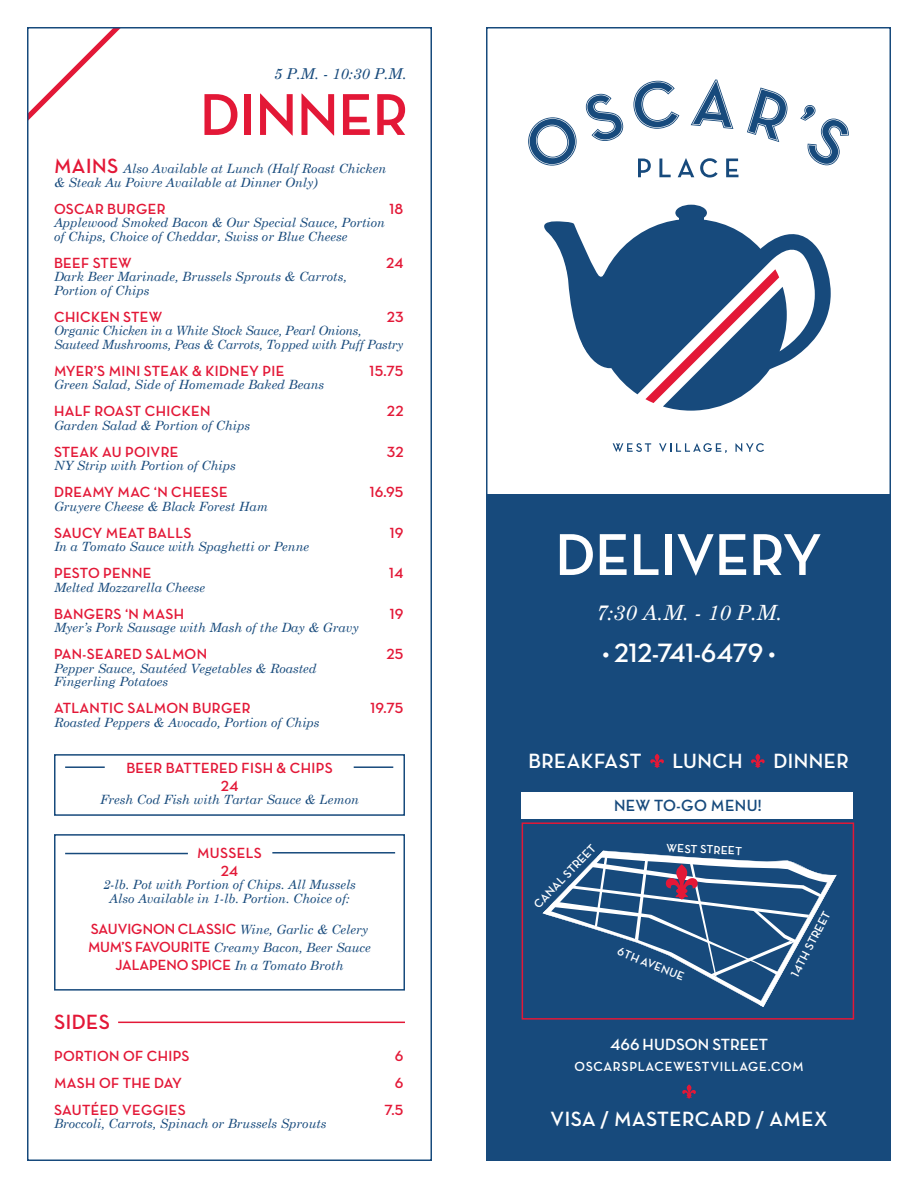
<style>
.page{position:relative;width:918px;height:1188px;background:#fff}
.page>*{position:absolute;margin:0;border:0;box-sizing:border-box;transform-origin:0 0}
.t1{font:60px "Neutra Disp Exp Bold Alt";color:#fff}
.t2{font:60px "Neutra Disp Exp Bold Alt";color:#e31837}
.t3{font:27px "Neutra Disp Exp Bold Alt";color:#fff}
.t4{font:21px "Neutra Disp Exp Bold Alt";letter-spacing:.025em;color:#fff}
.t5{font:italic 21px "Century Schoolbook";color:#fff}
.t6{font:21px "Neutra Disp Exp Bold Alt";letter-spacing:.025em;color:#e31837}
.t7{font:16.5px "Neutra Disp Exp Bold Alt";color:#fff}
.t8{font:16.5px "Neutra Disp Exp Bold Alt";letter-spacing:.025em;color:#174a7c}
.t9{font:15px/18px "Neutra Disp Exp Bold Alt";letter-spacing:.025em;color:#e31837;text-align:center}
.t10{font:italic 15px "Century Schoolbook";color:#174a7c}
.t11{font:13.5px "Neutra Disp Exp Bold Alt";letter-spacing:.045em;color:#fff}
.t12{font:italic 12.75px/13.5px "Century Schoolbook";color:#174a7c}
.t13{font:12px "Neutra Disp Exp Bold Alt";color:#fff}
.s1{font-family:"Neutra Disp Exp Bold Alt";font-style:normal;font-size:21px;color:#e31837}
.s2{font-family:"Neutra Disp Exp Bold Alt";font-style:normal;font-size:15px;color:#e31837}
</style>
<div class="page">
<div style="left:487px;top:495px;width:403px;height:666px;background:#174a7c"></div>
<div style="left:486px;top:27px;width:405px;height:1134px;border:2px solid #174a7c"></div>
<svg style="left:30px;top:30px;width:89px;height:89px"></svg>
<div style="left:27px;top:27px;width:405px;height:1134px;border:2px solid #174a7c"></div>
<div style="left:54px;top:754px;width:351px;height:62px;border:2px solid #174a7c"></div>
<hr style="left:65px;top:766px;width:40px;height:2px;background:#174a7c">
<hr style="left:354px;top:766px;width:39px;height:2px;background:#174a7c">
<div style="left:54px;top:834px;width:351px;height:157px;border:2px solid #174a7c"></div>
<hr style="left:65px;top:853px;width:123px;height:1px;background:#174a7c">
<hr style="left:272px;top:852px;width:123px;height:2px;background:#174a7c">
<svg style="left:528px;top:117px;width:49px;height:49px"></svg>
<svg style="left:586px;top:94px;width:38px;height:47px"></svg>
<svg style="left:633px;top:81px;width:46px;height:48px"></svg>
<svg style="left:691px;top:79px;width:42px;height:50px"></svg>
<svg style="left:747px;top:88px;width:41px;height:54px"></svg>
<svg style="left:800px;top:105px;width:49px;height:61px"></svg>
<svg style="left:638px;top:159px;width:13px;height:18px"></svg>
<svg style="left:659px;top:159px;width:12px;height:18px"></svg>
<svg style="left:678px;top:158px;width:16px;height:19px"></svg>
<svg style="left:700px;top:158px;width:18px;height:20px"></svg>
<svg style="left:726px;top:159px;width:12px;height:18px"></svg>
<svg style="left:613px;top:443px;width:38px;height:9px"></svg>
<svg style="left:659px;top:443px;width:68px;height:10px"></svg>
<svg style="left:735px;top:443px;width:29px;height:9px"></svg>
<div style="left:679px;top:216px;width:25px;height:5px;background:#174a7c"></div>
<div style="left:675px;top:205px;width:32px;height:16px;background:#174a7c;border-radius:50%"></div>
<svg style="left:611px;top:219px;width:220px;height:192px;fill:#174a7c"></svg>
<svg style="left:544px;top:221px;width:67px;height:148px"></svg>
<svg style="left:650px;top:754px;width:14px;height:14px"></svg>
<svg style="left:751px;top:754px;width:14px;height:14px"></svg>
<svg style="left:682px;top:1084px;width:14px;height:15px"></svg>
<svg style="left:542px;top:851px;width:295px;height:156px"></svg>
<div style="left:522px;top:822px;width:332px;height:198px;border:2px solid #e31837"></div>
<div style="left:522px;top:792px;width:331px;height:26px;background:#fff"></div>
<hr style="left:118px;top:1022px;width:287px;height:1px;background:#e31837">
<p class="t10" style="left:274px;top:64px;width:134px">5 P.M. - 10:30 P.M.</p>
<h1 class="t2" style="left:200px;top:81px;width:209px">DINNER</h1>
<p class="t12" style="left:54px;top:162px;width:334px"><span class="s1">MAINS</span> Also Available at Lunch (Half Roast Chicken &amp; Steak Au Poivre Available at Dinner Only)</p>
<p class="t9" style="left:54px;top:200px;width:113px">OSCAR BURGER</p>
<p class="t9" style="left:390px;top:200px;width:15px">18</p>
<p class="t12" style="left:54px;top:216px;width:333px">Applewood Smoked Bacon &amp; Our Special Sauce, Portion of Chips, Choice of Cheddar, Swiss or Blue Cheese</p>
<p class="t9" style="left:54px;top:254px;width:79px">BEEF STEW</p>
<p class="t9" style="left:386px;top:254px;width:19px">24</p>
<p class="t12" style="left:54px;top:270px;width:294px">Dark Beer Marinade, Brussels Sprouts &amp; Carrots,<br>Portion of Chips</p>
<p class="t9" style="left:54px;top:308px;width:110px">CHICKEN STEW</p>
<p class="t9" style="left:387px;top:308px;width:18px">23</p>
<p class="t12" style="left:54px;top:324px;width:351px">Organic Chicken in a White Stock Sauce, Pearl Onions,<br>Sauteed Mushrooms, Peas &amp; Carrots, Topped with Puff Pastry</p>
<p class="t9" style="left:54px;top:362px;width:232px">MYER’S MINI STEAK &amp; KIDNEY PIE</p>
<p class="t9" style="left:370px;top:362px;width:35px">15.75</p>
<p class="t12" style="left:54px;top:378px;width:272px">Green Salad, Side of Homemade Baked Beans</p>
<p class="t9" style="left:54px;top:403px;width:158px">HALF ROAST CHICKEN</p>
<p class="t9" style="left:387px;top:403px;width:18px">22</p>
<p class="t12" style="left:54px;top:418px;width:198px">Garden Salad &amp; Portion of Chips</p>
<p class="t9" style="left:54px;top:443px;width:126px">STEAK AU POIVRE</p>
<p class="t9" style="left:387px;top:443px;width:18px">32</p>
<p class="t12" style="left:54px;top:459px;width:183px">NY Strip with Portion of Chips</p>
<p class="t9" style="left:54px;top:484px;width:175px">DREAMY MAC ‘N CHEESE</p>
<p class="t9" style="left:370px;top:484px;width:35px">16.95</p>
<p class="t12" style="left:54px;top:499px;width:216px">Gruyere Cheese &amp; Black Forest Ham</p>
<p class="t9" style="left:54px;top:524px;width:139px">SAUCY MEAT BALLS</p>
<p class="t9" style="left:390px;top:524px;width:15px">19</p>
<p class="t12" style="left:54px;top:540px;width:257px">In a Tomato Sauce with Spaghetti or Penne</p>
<p class="t9" style="left:54px;top:565px;width:99px">PESTO PENNE</p>
<p class="t9" style="left:389px;top:565px;width:16px">14</p>
<p class="t12" style="left:54px;top:580px;width:153px">Melted Mozzarella Cheese</p>
<p class="t9" style="left:54px;top:605px;width:132px">BANGERS ‘N MASH</p>
<p class="t9" style="left:390px;top:605px;width:15px">19</p>
<p class="t12" style="left:54px;top:621px;width:306px">Myer’s Pork Sausage with Mash of the Day &amp; Gravy</p>
<p class="t9" style="left:54px;top:646px;width:155px">PAN-SEARED SALMON</p>
<p class="t9" style="left:386px;top:646px;width:19px">25</p>
<p class="t12" style="left:54px;top:661px;width:264px">Pepper Sauce, Sautéed Vegetables &amp; Roasted<br>Fingerling Potatoes</p>
<p class="t9" style="left:54px;top:700px;width:198px">ATLANTIC SALMON BURGER</p>
<p class="t9" style="left:370px;top:700px;width:35px">19.75</p>
<p class="t12" style="left:54px;top:715px;width:267px">Roasted Peppers &amp; Avocado, Portion of Chips</p>
<p class="t9" style="left:126px;top:759px;width:208px">BEER BATTERED FISH &amp; CHIPS<br>24</p>
<p class="t12" style="left:100px;top:792px;width:260px">Fresh Cod Fish with Tartar Sauce &amp; Lemon</p>
<p class="t9" style="left:197px;top:844px;width:66px">MUSSELS<br>24</p>
<p class="t12" style="left:103px;top:878px;width:254px;text-align:center">2-lb. Pot with Portion of Chips. All Mussels<br>Also Available in 1-lb. Portion. Choice of:</p>
<p class="t12" style="left:88px;top:920px;width:284px;line-height:18px;text-align:center"><span class="s2">SAUVIGNON CLASSIC</span> Wine, Garlic &amp; Celery<br><span class="s2">MUM’S FAVOURITE</span> Creamy Bacon, Beer Sauce<br><span class="s2">JALAPENO SPICE</span> In a Tomato Broth</p>
<h3 class="t6" style="left:54px;top:1011px;width:57px">SIDES</h3>
<p class="t9" style="left:54px;top:1047px;width:137px">PORTION OF CHIPS</p>
<p class="t9" style="left:395px;top:1047px;width:10px">6</p>
<p class="t9" style="left:54px;top:1074px;width:130px">MASH OF THE DAY</p>
<p class="t9" style="left:395px;top:1074px;width:10px">6</p>
<p class="t9" style="left:54px;top:1101px;width:133px">SAUTÉED VEGGIES</p>
<p class="t9" style="left:385px;top:1101px;width:20px">7.5</p>
<p class="t12" style="left:54px;top:1117px;width:274px">Broccoli, Carrots, Spinach or Brussels Sprouts</p>
<h1 class="t1" style="left:555px;top:521px;width:268px">DELIVERY</h1>
<h3 class="t5" style="left:596px;top:600px;width:188px">7:30 A.M. - 10 P.M.</h3>
<h2 class="t3" style="left:602px;top:638px;width:175px">• 212-741-6479 •</h2>
<h3 class="t4" style="left:528px;top:749px;width:115px">BREAKFAST</h3>
<h3 class="t4" style="left:672px;top:749px;width:71px">LUNCH</h3>
<h3 class="t4" style="left:773px;top:749px;width:77px">DINNER</h3>
<p class="t13" style="left:531px;top:902px;width:86px;rotate:-46deg">CANAL STREET</p>
<p class="t8" style="left:614px;top:796px;width:149px">NEW TO-GO MENU!</p>
<p class="t13" style="left:666px;top:841px;width:77px;rotate:2deg">WEST STREET</p>
<p class="t13" style="left:621px;top:944px;width:72px;rotate:22deg">6TH AVENUE</p>
<p class="t13" style="left:788px;top:972px;width:73px;rotate:-62deg">14TH STREET</p>
<p class="t7" style="left:610px;top:1035px;width:159px">466 HUDSON STREET</p>
<p class="t11" style="left:575px;top:1059px;width:231px">OSCARSPLACEWESTVILLAGE.COM</p>
<h3 class="t4" style="left:551px;top:1108px;width:278px">VISA / MASTERCARD / AMEX</h3>
</div>
